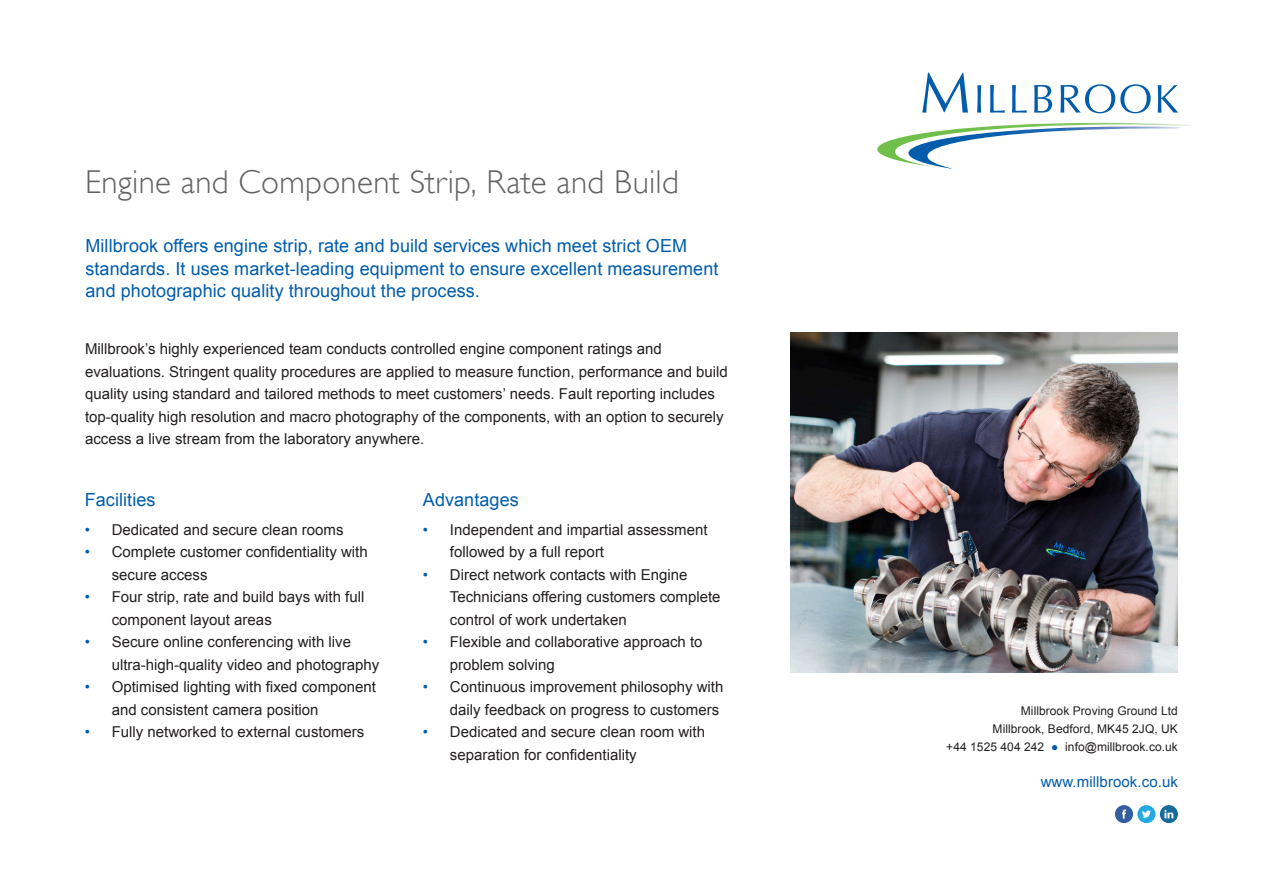
<style>
.page{position:relative;width:1263px;height:893px;background:#fff}
.page>*{position:absolute;margin:0;border:0;box-sizing:border-box;transform-origin:0 0}
.Heading{font:300 33px "Gill Sans";letter-spacing:.01em;color:#636366}
.Introduction{font:18px/22.5px "Arial";letter-spacing:.005em;color:#015dac}
.t1{font:15px/22.5px "Arial";color:#231f20}
.t2{font:15px "Arial";letter-spacing:.005em;color:#015dac}
.t3{font:12px "Arial";letter-spacing:.005em;color:#231f20}
.s1{color:#015dac}
</style>
<div class="page">
<svg style="left:1115px;top:805px;width:63px;height:18px"></svg>
<svg style="left:922px;top:73px;width:46px;height:40px"></svg>
<svg style="left:977px;top:85px;width:4px;height:28px"></svg>
<svg style="left:990px;top:85px;width:15px;height:28px"></svg>
<svg style="left:1012px;top:85px;width:15px;height:28px"></svg>
<svg style="left:1034px;top:85px;width:18px;height:28px"></svg>
<svg style="left:1060px;top:84px;width:91px;height:29px"></svg>
<svg style="left:1158px;top:85px;width:20px;height:28px"></svg>
<svg style="left:877px;top:123px;width:313px;height:46px"></svg>
<img style="left:791px;top:333px;width:387px;height:340px">
<p class="Heading" style="left:85px;top:163px;width:595px">Engine and Component Strip, Rate and Build</p>
<p class="Introduction" style="left:85px;top:235px;width:634px">Millbrook offers engine strip, rate and build services which meet strict OEM standards. It uses market-leading equipment to ensure excellent measurement and photographic quality throughout the process.</p>
<p class="t1" style="left:85px;top:338px;width:644px">Millbrook’s highly experienced team conducts controlled engine component ratings and evaluations. Stringent quality procedures are applied to measure function, performance and build quality using standard and tailored methods to meet customers’ needs. Fault reporting includes top-quality high resolution and macro photography of the components, with an option to securely access a live stream from the laboratory anywhere.</p>
<p class="Introduction" style="left:85px;top:489px;width:72px">Facilities</p>
<p class="t1" style="left:85px;top:518px;width:260px"><span class="s1">•</span> Dedicated and secure clean rooms</p>
<p class="t1" style="left:112px;top:541px;width:257px;text-indent:-27px"><span class="s1">•</span> Complete customer confidentiality with secure access</p>
<p class="t1" style="left:112px;top:586px;width:254px;text-indent:-27px"><span class="s1">•</span> Four strip, rate and build bays with full component layout areas</p>
<p class="t1" style="left:112px;top:631px;width:269px;text-indent:-27px"><span class="s1">•</span> Secure online conferencing with live ultra-high-quality video and photography</p>
<p class="t1" style="left:112px;top:676px;width:266px;text-indent:-27px"><span class="s1">•</span> Optimised lighting with fixed component and consistent camera position</p>
<p class="t1" style="left:85px;top:721px;width:281px"><span class="s1">•</span> Fully networked to external customers</p>
<p class="Introduction" style="left:423px;top:489px;width:97px">Advantages</p>
<p class="t1" style="left:450px;top:518px;width:259px;text-indent:-27px"><span class="s1">•</span> Independent and impartial assessment followed by a full report</p>
<p class="t1" style="left:450px;top:563px;width:272px;text-indent:-27px"><span class="s1">•</span> Direct network contacts with Engine<br>Technicians offering customers complete control of work undertaken</p>
<p class="t1" style="left:450px;top:631px;width:254px;text-indent:-27px"><span class="s1">•</span> Flexible and collaborative approach to problem solving</p>
<p class="t1" style="left:423px;top:676px;width:302px;text-align:right"><span class="s1">•</span> Continuous improvement philosophy with daily feedback on progress to customers</p>
<p class="t1" style="left:450px;top:721px;width:257px;text-indent:-27px"><span class="s1">•</span> Dedicated and secure clean room with separation for confidentiality</p>
<p class="t3" style="left:1021px;top:703px;width:159px">Millbrook Proving Ground Ltd</p>
<p class="t3" style="left:993px;top:721px;width:187px">Millbrook, Bedford, MK45 2JQ, UK</p>
<p class="t3" style="left:946px;top:739px;width:233px">+44 1525 404 242 <span class="s1">●</span> info@millbrook.co.uk</p>
<p class="t2" style="left:1041px;top:772px;width:139px">www.millbrook.co.uk</p>
</div>
